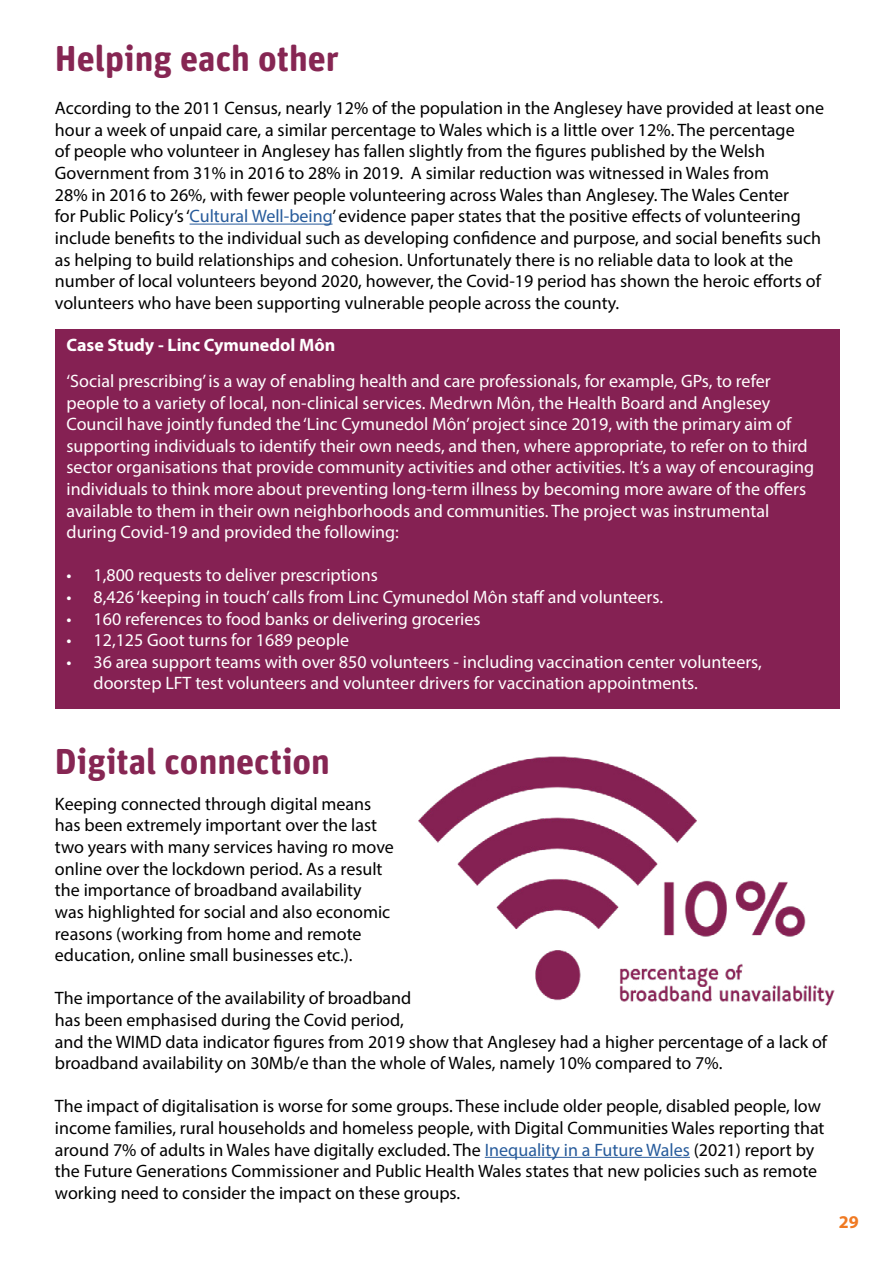
<style>
.page{position:relative;width:893px;height:1263px;background:#fff}
.page>*{position:absolute;margin:0;border:0;box-sizing:border-box;transform-origin:0 0}
.t1{font:700 36px "Unit Rounded Pro";color:#862653}
.t2{font:18px/21.6px "Myriad Pro";color:#000}
.t3{font:18px/21.6px "Myriad Pro";color:#fff}
.t4{font:700 18px "Myriad Pro";color:#fff}
.t5{font:700 18px "Myriad Pro";color:#f07a23}
.s1{color:#275b9b}
</style>
<div class="page">
<div style="left:55px;top:329px;width:785px;height:379px;background:#852153"></div>
<hr style="left:190px;top:224px;width:142px;height:1px;background:#275b9b">
<hr style="left:485px;top:1157px;width:205px;height:1px;background:#275b9b">
<img style="left:418px;top:756px;width:417px;height:250px">
<h1 class="t1" style="left:55px;top:33px;width:286px">Helping each other</h1>
<p class="t2" style="left:55px;top:97px;width:771px">According to the 2011 Census, nearly 12% of the population in the Anglesey have provided at least one hour a week of unpaid care, a similar percentage to Wales which is a little over 12%. The percentage<br>of people who volunteer in Anglesey has fallen slightly from the figures published by the Welsh Government from 31% in 2016 to 28% in 2019. A similar reduction was witnessed in Wales from<br>28% in 2016 to 26%, with fewer people volunteering across Wales than Anglesey. The Wales Center<br>for Public Policy’s ‘<span class="s1">Cultural Well-being</span>’ evidence paper states that the positive effects of volunteering include benefits to the individual such as developing confidence and purpose, and social benefits such as helping to build relationships and cohesion. Unfortunately there is no reliable data to look at the number of local volunteers beyond 2020, however, the Covid-19 period has shown the heroic efforts of volunteers who have been supporting vulnerable people across the county.</p>
<p class="t4" style="left:67px;top:333px;width:270px">Case Study - Linc Cymunedol Môn</p>
<p class="t3" style="left:67px;top:370px;width:749px">‘Social prescribing’ is a way of enabling health and care professionals, for example, GPs, to refer people to a variety of local, non-clinical services. Medrwn Môn, the Health Board and Anglesey Council have jointly funded the ‘Linc Cymunedol Môn’ project since 2019, with the primary aim of supporting individuals to identify their own needs, and then, where appropriate, to refer on to third sector organisations that provide community activities and other activities. It’s a way of encouraging individuals to think more about preventing long-term illness by becoming more aware of the offers available to them in their own neighborhoods and communities. The project was instrumental during Covid-19 and provided the following:</p>
<p class="t3" style="left:67px;top:564px;width:313px">• 1,800 requests to deliver prescriptions</p>
<p class="t3" style="left:67px;top:586px;width:598px">• 8,426 ‘keeping in touch’ calls from Linc Cymunedol Môn staff and volunteers.</p>
<p class="t3" style="left:67px;top:607px;width:416px">• 160 references to food banks or delivering groceries</p>
<p class="t3" style="left:67px;top:629px;width:284px">• 12,125 Goot turns for 1689 people</p>
<p class="t3" style="left:94px;top:651px;width:670px;text-indent:-27px">• 36 area support teams with over 850 volunteers - including vaccination center volunteers, doorstep LFT test volunteers and volunteer drivers for vaccination appointments.</p>
<h1 class="t1" style="left:55px;top:736px;width:277px">Digital connection</h1>
<p class="t2" style="left:55px;top:793px;width:340px">Keeping connected through digital means has been extremely important over the last two years with many services having ro move online over the lockdown period. As a result the importance of broadband availability was highlighted for social and also economic reasons (working from home and remote education, online small businesses etc.).</p>
<p class="t2" style="left:55px;top:987px;width:774px">The importance of the availability of broadband<br>has been emphasised during the Covid period,<br>and the WIMD data indicator figures from 2019 show that Anglesey had a higher percentage of a lack of broadband availability on 30Mb/e than the whole of Wales, namely 10% compared to 7%.</p>
<p class="t2" style="left:55px;top:1095px;width:771px">The impact of digitalisation is worse for some groups. These include older people, disabled people, low income families, rural households and homeless people, with Digital Communities Wales reporting that around 7% of adults in Wales have digitally excluded. The <span class="s1">Inequality in a Future Wales</span> (2021) report by the Future Generations Commissioner and Public Health Wales states that new policies such as remote working need to consider the impact on these groups.</p>
<p class="t5" style="left:839px;top:1210px;width:21px">29</p>
</div>
